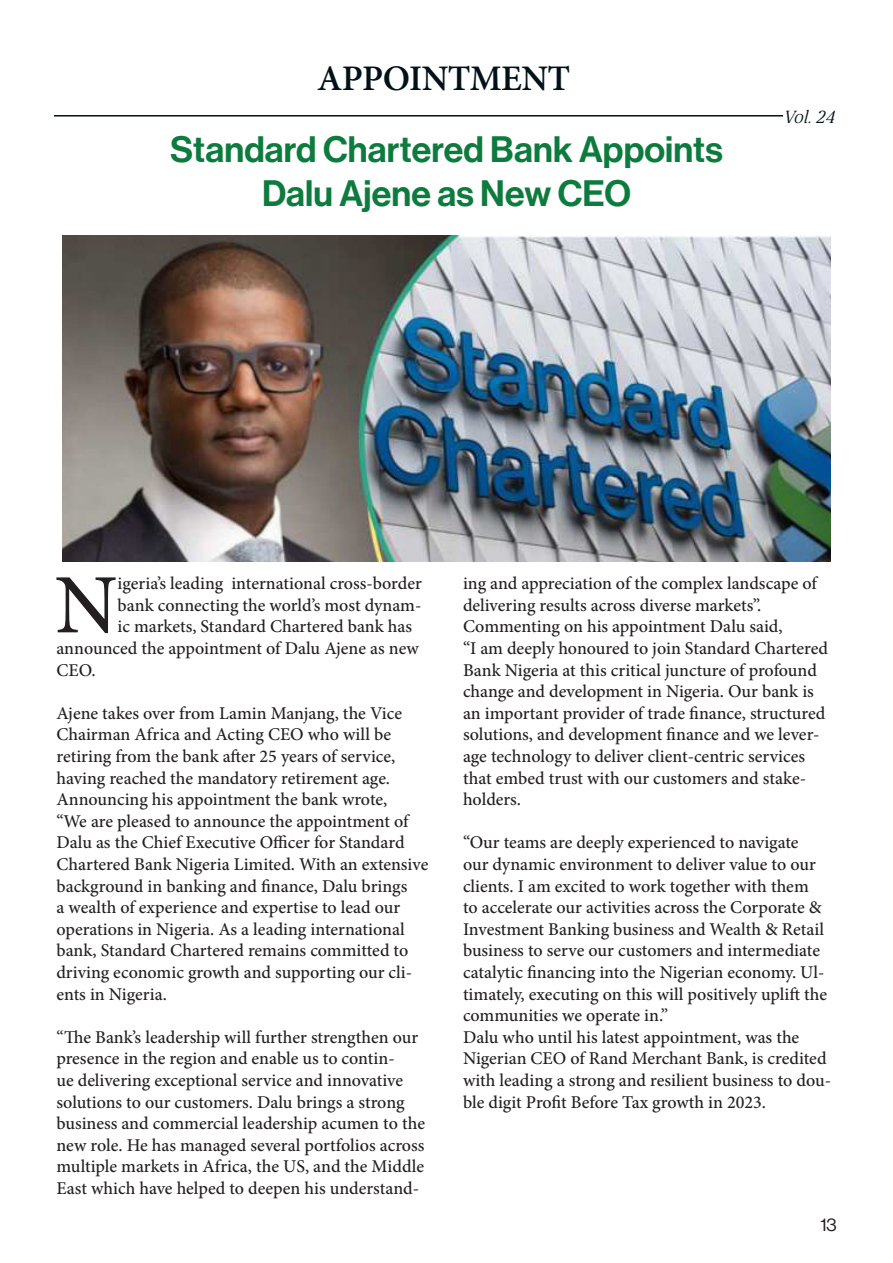
<style>
.page{position:relative;width:893px;height:1263px;background:#fff}
.page>*{position:absolute;margin:0;border:0;box-sizing:border-box;transform-origin:0 0}
.t1{font:500 84.45px "Minion Pro";color:#231f20}
.t2{font:36px "Neue Haas Display Mediu";letter-spacing:.005em;color:#0e7b3e}
.t3{font:600 36px "Minion Pro";letter-spacing:-.015em;color:#001218}
.t4{font:500 18px/21.6px "Minion Pro";color:#231f20}
.t5{font:italic 300 18px "Breve News";color:#001218}
.t6{font:18px "Neue Haas Display";color:#231f20}
</style>
<div class="page">
<hr style="left:54px;top:115px;width:729px;height:2px;background:#001218">
<img style="left:63px;top:235px;width:767px;height:326px">
<p class="t3" style="left:317px;top:53px;width:255px">APPOINTMENT</p>
<p class="t2" style="left:170px;top:129px;width:554px">Standard Chartered Bank Appoints</p>
<p class="t2" style="left:262px;top:172px;width:370px">Dalu Ajene as New CEO</p>
<p class="t5" style="left:783px;top:106px;width:53px">Vol. 24</p>
<p class="t1" style="left:55px;top:548px;width:64px">N</p>
<p class="t4" style="left:118px;top:573px;width:306px">igeria’s leading international cross-border</p>
<p class="t4" style="left:118px;top:594px;width:305px">bank connecting the world’s most dynam-</p>
<p class="t4" style="left:118px;top:616px;width:296px">ic markets, Standard Chartered bank has</p>
<p class="t4" style="left:56px;top:637px;width:364px">announced the appointment of Dalu Ajene as new</p>
<p class="t4" style="left:56px;top:659px;width:41px">CEO.</p>
<p class="t4" style="left:56px;top:702px;width:347px">Ajene takes over from Lamin Manjang, the Vice Chairman Africa and Acting CEO who will be retiring from the bank after 25 years of service, having reached the mandatory retirement age.</p>
<p class="t4" style="left:56px;top:789px;width:332px">Announcing his appointment the bank wrote,</p>
<p class="t4" style="left:56px;top:810px;width:373px">“We are pleased to announce the appointment of Dalu as the Chief Executive Officer for Standard Chartered Bank Nigeria Limited. With an extensive background in banking and finance, Dalu brings<br>a wealth of experience and expertise to lead our operations in Nigeria. As a leading international bank, Standard Chartered remains committed to driving economic growth and supporting our cli&shy;ents in Nigeria.</p>
<p class="t4" style="left:56px;top:1026px;width:370px">“The Bank’s leadership will further strengthen our presence in the region and enable us to contin-<br>ue delivering exceptional service and innovative solutions to our customers. Dalu brings a strong business and commercial leadership acumen to the new role. He has managed several portfolios across multiple markets in Africa, the US, and the Middle East which have helped to deepen his understand-</p>
<p class="t4" style="left:463px;top:573px;width:355px">ing and appreciation of the complex landscape of delivering results across diverse markets”.</p>
<p class="t4" style="left:463px;top:616px;width:321px">Commenting on his appointment Dalu said,</p>
<p class="t4" style="left:463px;top:637px;width:367px">“I am deeply honoured to join Standard Chartered Bank Nigeria at this critical juncture of profound change and development in Nigeria. Our bank is an important provider of trade finance, structured solutions, and development finance and we lever&shy;age technology to deliver client-centric services that embed trust with our customers and stake&shy;holders.</p>
<p class="t4" style="left:463px;top:832px;width:366px">“Our teams are deeply experienced to navigate our dynamic environment to deliver value to our clients. I am excited to work together with them to accelerate our activities across the Corporate &amp; Investment Banking business and Wealth &amp; Retail business to serve our customers and intermediate catalytic financing into the Nigerian economy. Ul&shy;timately, executing on this will positively uplift the communities we operate in.”</p>
<p class="t4" style="left:463px;top:1026px;width:370px">Dalu who until his latest appointment, was the Nigerian CEO of Rand Merchant Bank, is credited with leading a strong and resilient business to dou&shy;ble digit Profit Before Tax growth in 2023.</p>
<p class="t6" style="left:820px;top:1215px;width:18px">13</p>
</div>
